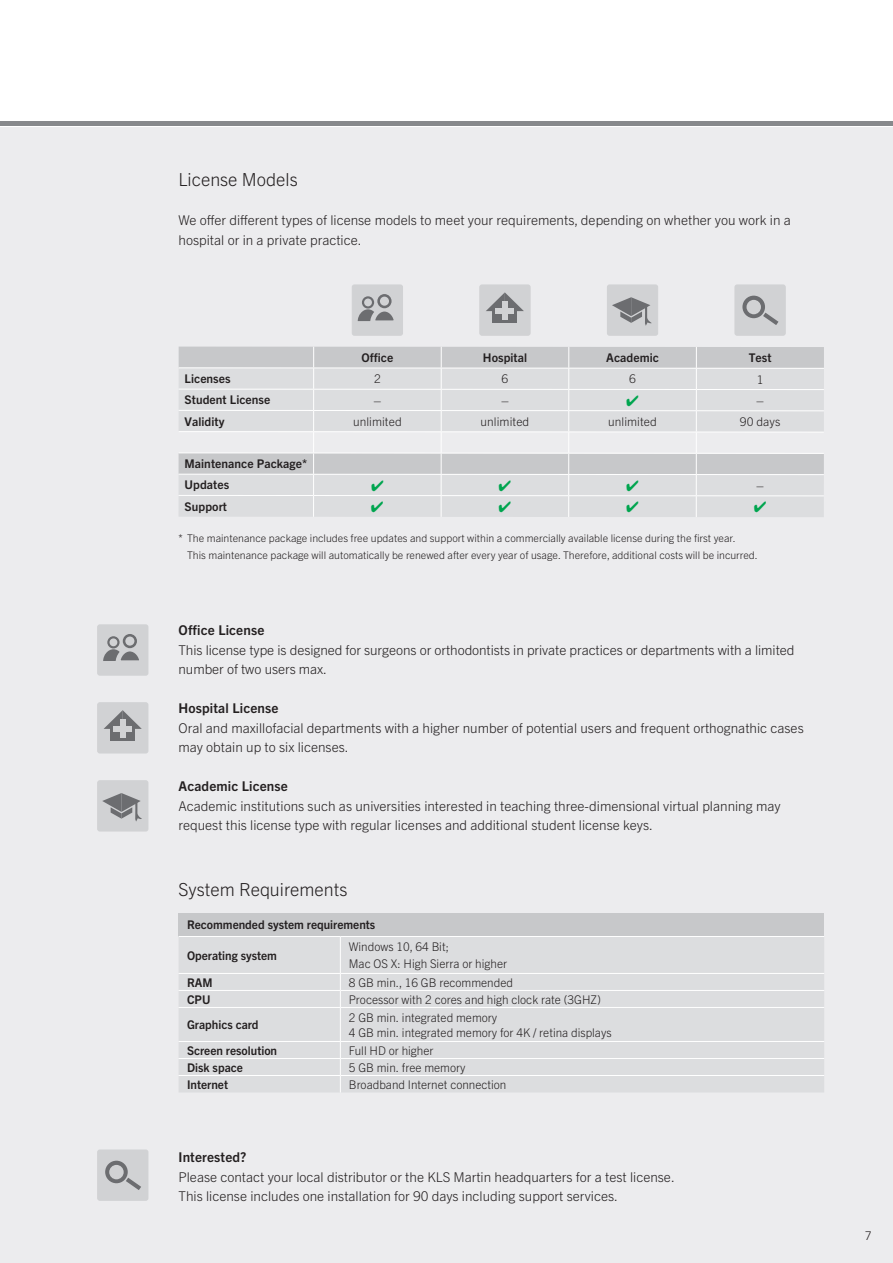
<style>
.page{position:relative;width:893px;height:1263px;background:#fff}
.page>*{position:absolute;margin:0;border:0;box-sizing:border-box;transform-origin:0 0}
.t1{font:300 18px "Trade Gothic Next LT Pro";color:#231f20}
.t2{font:300 13.5px/19.5px "Trade Gothic Next LT Pro";color:#231f20}
.t3{font:700 13.5px "Trade Gothic Next LT Pro";letter-spacing:.01em;color:#231f20}
.t4{font:300 12px/16.5px "Trade Gothic Next LT Pro";color:#231f20}
.t5{font:700 12px/21.3px "Trade Gothic Next LT Pro";color:#231f20}
.t6{font:300 10.5px/16.5px "Trade Gothic Next LT Pro";color:#231f20}
</style>
<div class="page">
<div style="left:0;top:128px;width:893px;height:1135px;background:#ececee"></div>
<hr style="left:0;top:121px;width:893px;height:4px;background:#87898c">
<div style="left:98px;top:625px;width:50px;height:50px;background:#d1d2d4;border-radius:2px"></div>
<svg style="left:107px;top:636px;width:13px;height:12px"></svg>
<div style="left:110px;top:638px;width:7px;height:8px;background:#d1d2d4;border-radius:50%"></div>
<svg style="left:103px;top:644px;width:36px;height:17px"></svg>
<div style="left:123px;top:634px;width:14px;height:14px;background:#6c6d70;border-radius:50%"></div>
<div style="left:125px;top:636px;width:9px;height:10px;background:#d1d2d4;border-radius:50%"></div>
<div style="left:97px;top:624px;width:51px;height:51px;border:1px solid #d1d2d4;border-radius:2px"></div>
<div style="left:98px;top:703px;width:50px;height:50px;background:#d1d2d4;border-radius:2px"></div>
<div style="left:110px;top:724px;width:25px;height:17px;background:#6c6d70"></div>
<svg style="left:104px;top:710px;width:38px;height:19px"></svg>
<div style="left:120px;top:719px;width:5px;height:19px;background:#d1d2d4"></div>
<div style="left:113px;top:726px;width:19px;height:5px;background:#d1d2d4"></div>
<div style="left:97px;top:702px;width:51px;height:51px;border:1px solid #d1d2d4;border-radius:2px"></div>
<div style="left:98px;top:781px;width:50px;height:50px;background:#d1d2d4;border-radius:2px"></div>
<svg style="left:102px;top:793px;width:40px;height:28px"></svg>
<div style="left:97px;top:780px;width:51px;height:51px;border:1px solid #d1d2d4;border-radius:2px"></div>
<div style="left:98px;top:1150px;width:50px;height:50px;background:#d1d2d4;border-radius:2px"></div>
<div style="left:105px;top:1161px;width:23px;height:22px;background:#6c6d70;border-radius:50%"></div>
<div style="left:109px;top:1165px;width:15px;height:14px;background:#d1d2d4;border-radius:50%"></div>
<svg style="left:126px;top:1178px;width:15px;height:12px"></svg>
<div style="left:97px;top:1149px;width:51px;height:52px;border:1px solid #d1d2d4;border-radius:2px"></div>
<div style="left:352px;top:285px;width:50px;height:50px;background:#d1d2d4;border-radius:2px"></div>
<svg style="left:362px;top:296px;width:12px;height:13px"></svg>
<div style="left:364px;top:298px;width:8px;height:8px;background:#d1d2d4;border-radius:50%"></div>
<svg style="left:358px;top:304px;width:36px;height:17px"></svg>
<svg style="left:377px;top:294px;width:15px;height:14px"></svg>
<div style="left:380px;top:297px;width:9px;height:9px;background:#d1d2d4;border-radius:50%"></div>
<div style="left:352px;top:285px;width:51px;height:51px;border:1px solid #d1d2d4;border-radius:2px"></div>
<div style="left:480px;top:285px;width:50px;height:50px;background:#d1d2d4;border-radius:2px"></div>
<div style="left:492px;top:306px;width:25px;height:17px;background:#6c6d70"></div>
<svg style="left:486px;top:292px;width:38px;height:19px"></svg>
<div style="left:502px;top:301px;width:5px;height:19px;background:#d1d2d4"></div>
<div style="left:496px;top:308px;width:18px;height:5px;background:#d1d2d4"></div>
<div style="left:479px;top:285px;width:51px;height:51px;border:1px solid #d1d2d4;border-radius:2px"></div>
<div style="left:607px;top:285px;width:51px;height:50px;background:#d1d2d4;border-radius:2px"></div>
<svg style="left:612px;top:297px;width:40px;height:29px"></svg>
<div style="left:607px;top:285px;width:51px;height:51px;border:1px solid #d1d2d4;border-radius:2px"></div>
<div style="left:735px;top:285px;width:50px;height:50px;background:#d1d2d4;border-radius:2px"></div>
<div style="left:742px;top:296px;width:23px;height:22px;background:#6c6d70;border-radius:50%"></div>
<div style="left:746px;top:300px;width:15px;height:14px;background:#d1d2d4;border-radius:50%"></div>
<svg style="left:763px;top:313px;width:15px;height:12px"></svg>
<div style="left:735px;top:285px;width:51px;height:51px;border:1px solid #d1d2d4;border-radius:2px"></div>
<div style="left:179px;top:913px;width:645px;height:23px;background:#c7c8ca"></div>
<div style="left:179px;top:937px;width:645px;height:155px;background:#dcdddf"></div>
<hr style="left:179px;top:936px;width:161px;height:1px;background:#fff">
<hr style="left:340px;top:936px;width:484px;height:1px;background:#fff">
<hr style="left:340px;top:937px;width:1px;height:36px;background:#fff">
<hr style="left:179px;top:973px;width:161px;height:1px;background:#fff">
<hr style="left:340px;top:973px;width:484px;height:1px;background:#fff">
<hr style="left:179px;top:990px;width:161px;height:1px;background:#fff">
<hr style="left:340px;top:990px;width:484px;height:1px;background:#fff">
<svg style="left:340px;top:974px;width:1px;height:33px"></svg>
<hr style="left:179px;top:1007px;width:161px;height:1px;background:#fff">
<hr style="left:340px;top:1007px;width:484px;height:1px;background:#fff">
<hr style="left:340px;top:1008px;width:1px;height:33px;background:#fff">
<hr style="left:179px;top:1041px;width:161px;height:1px;background:#fff">
<hr style="left:340px;top:1041px;width:484px;height:1px;background:#fff">
<hr style="left:179px;top:1058px;width:161px;height:1px;background:#fff">
<hr style="left:340px;top:1058px;width:484px;height:1px;background:#fff">
<hr style="left:179px;top:1075px;width:161px;height:1px;background:#fff">
<hr style="left:340px;top:1075px;width:484px;height:1px;background:#fff">
<svg style="left:340px;top:1042px;width:1px;height:50px"></svg>
<svg style="left:179px;top:347px;width:645px;height:170px"></svg>
<h1 class="t1" style="left:179px;top:167px;width:121px">License Models</h1>
<p class="t2" style="left:179px;top:210px;width:614px">We offer different types of license models to meet your requirements, depending on whether you work in a hospital or in a private practice.</p>
<p class="t5" style="left:361px;top:346px;width:33px">Office</p>
<p class="t5" style="left:483px;top:346px;width:46px">Hospital</p>
<p class="t5" style="left:606px;top:346px;width:54px">Academic</p>
<p class="t5" style="left:749px;top:346px;width:24px">Test</p>
<p class="t5" style="left:185px;top:367px;width:48px">Licenses</p>
<p class="t4" style="left:374px;top:370px;width:8px">2</p>
<p class="t4" style="left:502px;top:370px;width:8px">6</p>
<p class="t4" style="left:629px;top:370px;width:8px">6</p>
<p class="t4" style="left:757px;top:370px;width:8px">1</p>
<p class="t5" style="left:185px;top:389px;width:87px">Student License</p>
<p class="t4" style="left:373px;top:391px;width:9px">–</p>
<p class="t4" style="left:501px;top:391px;width:9px">–</p>
<p class="t4" style="left:756px;top:391px;width:9px">–</p>
<p class="t5" style="left:185px;top:410px;width:41px">Validity</p>
<p class="t4" style="left:353px;top:412px;width:50px">unlimited</p>
<p class="t4" style="left:481px;top:412px;width:50px">unlimited</p>
<p class="t4" style="left:608px;top:413px;width:50px">unlimited</p>
<p class="t4" style="left:740px;top:413px;width:42px">90 days</p>
<p class="t5" style="left:185px;top:452px;width:124px">Maintenance Package*<br>Updates</p>
<p class="t4" style="left:756px;top:476px;width:9px">–</p>
<p class="t5" style="left:185px;top:495px;width:44px">Support</p>
<p class="t6" style="left:187px;top:529px;width:572px;text-indent:-9px">* The maintenance package includes free updates and support within a commercially available license during the first year.<br>This maintenance package will automatically be renewed after every year of usage. Therefore, additional costs will be incurred.</p>
<p class="t3" style="left:179px;top:621px;width:87px">Office License</p>
<p class="t2" style="left:179px;top:639px;width:617px">This license type is designed for surgeons or orthodontists in private practices or departments with a limited number of two users max.</p>
<p class="t3" style="left:179px;top:699px;width:101px">Hospital License</p>
<p class="t2" style="left:179px;top:717px;width:627px">Oral and maxillofacial departments with a higher number of potential users and frequent orthognathic cases may obtain up to six licenses.</p>
<p class="t3" style="left:179px;top:777px;width:111px">Academic License</p>
<p class="t2" style="left:179px;top:795px;width:603px">Academic institutions such as universities interested in teaching three-dimensional virtual planning may request this license type with regular licenses and additional student license keys.</p>
<h1 class="t1" style="left:179px;top:876px;width:170px">System Requirements</h1>
<p class="t5" style="left:187px;top:913px;width:190px">Recommended system requirements</p>
<p class="t5" style="left:187px;top:944px;width:91px">Operating system</p>
<p class="t4" style="left:349px;top:938px;width:160px">Windows 10, 64 Bit;<br>Mac OS X: High Sierra or higher</p>
<p class="t5" style="left:187px;top:971px;width:27px">RAM</p>
<p class="t4" style="left:349px;top:973px;width:166px">8 GB min., 16 GB recommended</p>
<p class="t5" style="left:187px;top:988px;width:25px">CPU</p>
<p class="t4" style="left:349px;top:990px;width:254px">Processor with 2 cores and high clock rate (3GHZ)</p>
<p class="t5" style="left:187px;top:1013px;width:73px">Graphics card</p>
<p class="t4" style="left:349px;top:1009px;width:264px;line-height:15px">2 GB min. integrated memory<br>4 GB min. integrated memory for 4K / retina displays</p>
<p class="t5" style="left:187px;top:1039px;width:92px">Screen resolution</p>
<p class="t4" style="left:349px;top:1041px;width:86px">Full HD or higher</p>
<p class="t5" style="left:187px;top:1056px;width:57px">Disk space</p>
<p class="t4" style="left:349px;top:1058px;width:118px">5 GB min. free memory</p>
<p class="t5" style="left:187px;top:1073px;width:42px">Internet</p>
<p class="t4" style="left:349px;top:1075px;width:159px">Broadband Internet connection</p>
<p class="t3" style="left:179px;top:1148px;width:69px">Interested?</p>
<p class="t2" style="left:179px;top:1166px;width:498px">Please contact your local distributor or the KLS Martin headquarters for a test license.<br>This license includes one installation for 90 days including support services.</p>
<p class="t4" style="left:865px;top:1226px;width:8px">7</p>
</div>
